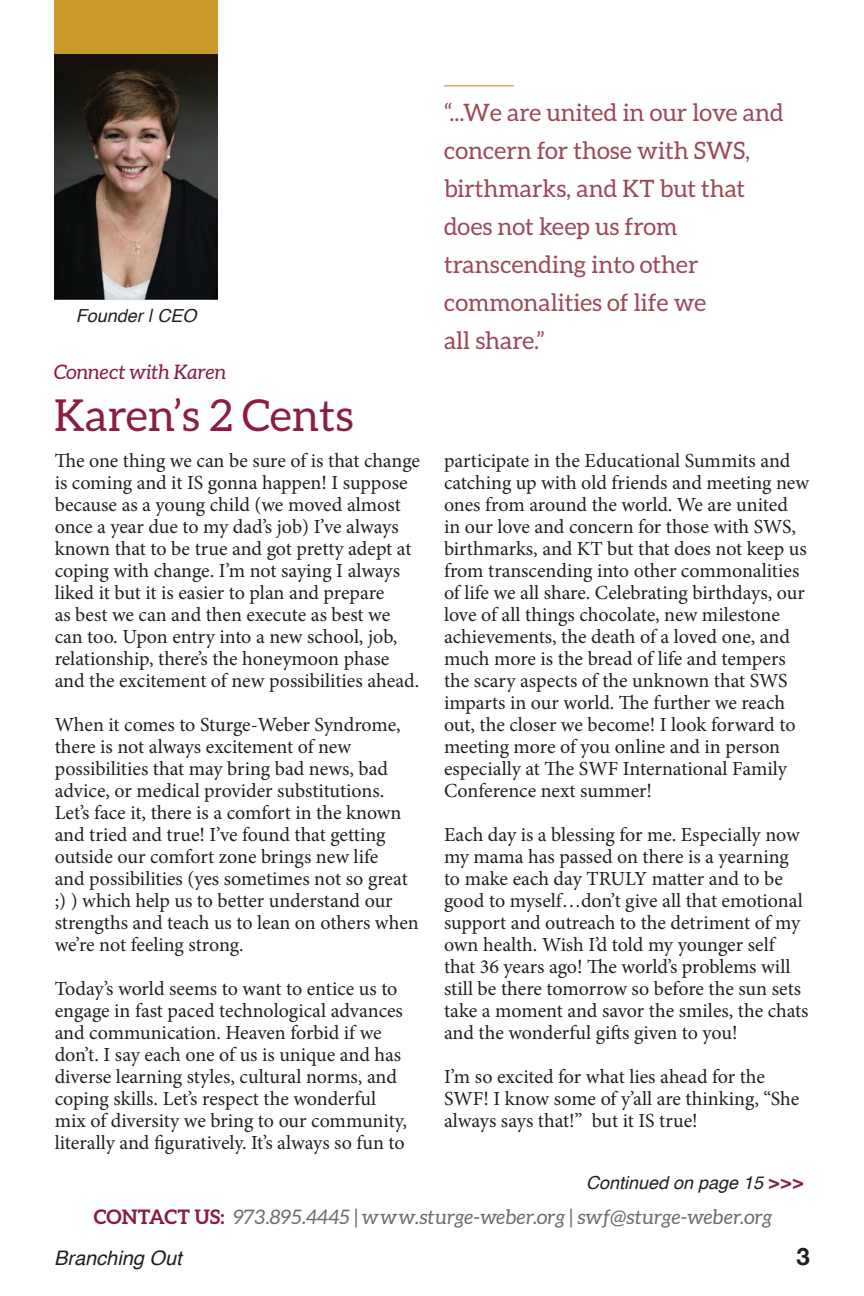
<style>
.page{position:relative;width:864px;height:1296px;background:#fff}
.page>*{position:absolute;margin:0;border:0;box-sizing:border-box;transform-origin:0 0}
.t1{font:44px "Aleo";color:#8c1c41}
.t2{font:700 28px "Helvetica Neue";color:#d3ab51}
.t3{font:24px/38px "Aleo";color:#9c4857}
.t4{font:700 24px "Helvetica Neue";color:#231f20}
.t5{font:20px/22px "Minion Pro";letter-spacing:-.005em;color:#231f20}
.t6{font:italic 20px "Aleo";color:#6c6d70}
.t7{font:italic 20px "Aleo";color:#8c1b41}
.t8{font:italic 20px "Helvetica";color:#231f20}
.t9{font:italic 18px "Helvetica";color:#231f20}
.s1{font-family:"Helvetica Neue";font-weight:700;font-style:normal;font-size:20px;color:#8a1b40}
.s2{font-weight:700;font-style:normal;color:#8a1b40}
</style>
<div class="page">
<img style="left:54px;top:54px;width:163px;height:245px">
<div style="left:54px;top:0;width:163px;height:54px;background:#c9992b"></div>
<p class="t9" style="left:76px;top:301px;width:122px">Founder | CEO</p>
<p class="t7" style="left:54px;top:361px;width:174px">Connect with Karen</p>
<h1 class="t1" style="left:54px;top:391px;width:301px">Karen’s 2 Cents</h1>
<p class="t5" style="left:55px;top:449px;width:367px">The one thing we can be sure of is that change is coming and it IS gonna happen! I suppose because as a young child (we moved almost once a year due to my dad’s job) I’ve always known that to be true and got pretty adept at coping with change. I’m not saying I always liked it but it is easier to plan and prepare<br>as best we can and then execute as best we can too. Upon entry into a new school, job, relationship, there’s the honeymoon phase and the excitement of new possibilities ahead.</p>
<p class="t5" style="left:55px;top:713px;width:366px">When it comes to Sturge-Weber Syndrome, there is not always excitement of new possibilities that may bring bad news, bad advice, or medical provider substitutions.<br>Let’s face it, there is a comfort in the known and tried and true! I’ve found that getting outside our comfort zone brings new life<br>and possibilities (yes sometimes not so great ;) ) which help us to better understand our strengths and teach us to lean on others when we’re not feeling strong.</p>
<p class="t5" style="left:55px;top:977px;width:354px">Today’s world seems to want to entice us to engage in fast paced technological advances and communication. Heaven forbid if we don’t. I say each one of us is unique and has diverse learning styles, cultural norms, and coping skills. Let’s respect the wonderful mix of diversity we bring to our community, literally and figuratively. It’s always so fun to</p>
<h2 class="t2" style="left:444px;top:51px;width:71px">_____</h2>
<p class="t3" style="left:444px;top:93px;width:341px">“...We are united in our love and concern for those with SWS, birthmarks, and KT but that does not keep us from transcending into other commonalities of life we<br>all share.”</p>
<p class="t5" style="left:444px;top:449px;width:367px">participate in the Educational Summits and catching up with old friends and meeting new ones from around the world. We are united in our love and concern for those with SWS, birthmarks, and KT but that does not keep us from transcending into other commonalities of life we all share. Celebrating birthdays, our love of all things chocolate, new milestone achievements, the death of a loved one, and much more is the bread of life and tempers the scary aspects of the unknown that SWS imparts in our world. The further we reach out, the closer we become! I look forward to meeting more of you online and in person especially at The SWF International Family Conference next summer!</p>
<p class="t5" style="left:444px;top:823px;width:366px">Each day is a blessing for me. Especially now my mama has passed on there is a yearning to make each day TRULY matter and to be good to myself…don’t give all that emotional support and outreach to the detriment of my own health. Wish I’d told my younger self that 36 years ago! The world’s problems will still be there tomorrow so before the sun sets take a moment and savor the smiles, the chats and the wonderful gifts given to you!</p>
<p class="t5" style="left:444px;top:1065px;width:357px">I’m so excited for what lies ahead for the<br>SWF! I know some of y’all are thinking, “She always says that!” but it IS true!</p>
<p class="t9" style="left:586px;top:1168px;width:220px">Continued on page 15 <span class="s1">&gt;&gt;&gt;</span></p>
<p class="t6" style="left:94px;top:1205px;width:680px"><span class="s2">CONTACT US:</span> 973.895.4445 | www.sturge-weber.org | swf@sturge-weber.org</p>
<p class="t8" style="left:54px;top:1243px;width:129px">Branching Out</p>
<p class="t4" style="left:797px;top:1238px;width:15px">3</p>
</div>
